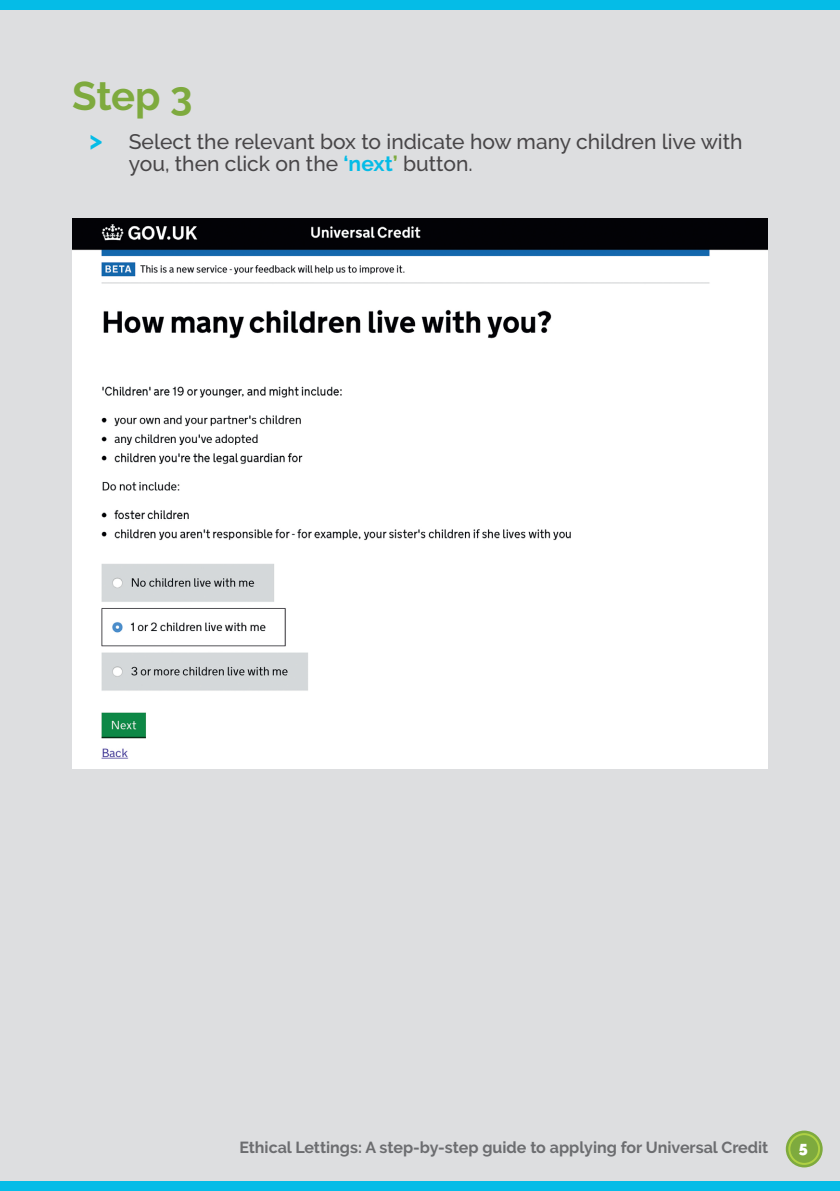
<style>
.page{position:relative;width:840px;height:1191px;background:#fff}
.page>*{position:absolute;margin:0;border:0;box-sizing:border-box;transform-origin:0 0}
.Heading_two{font:700 40px "Raleway";color:#7eaa3e}
.t1{font:500 21px/22px "Raleway";color:#484648}
.t2{font:700 16px "Raleway";color:#6c6d70}
.t3{font:900 16px "Raleway";color:#fff}
.s1{font-weight:700;font-size:26px;color:#05bce7}
.s2{font-weight:700;color:#05bce7}
.s3{font-weight:700;color:#7eaa3e}
</style>
<div class="page">
<div style="left:0;top:0;width:839px;height:1191px;background:#dddee0"></div>
<svg style="left:785px;top:1130px;width:37px;height:37px"></svg>
<div style="left:0;top:0;width:839px;height:10px;background:#05bce7"></div>
<div style="left:787px;top:1133px;width:32px;height:31px;border:2px solid #afd144;border-radius:50%"></div>
<div style="left:0;top:1181px;width:839px;height:10px;background:#05bce7"></div>
<img style="left:72px;top:218px;width:695px;height:550px">
<p class="Heading_two" style="left:72px;top:73px;width:122px">Step 3</p>
<p class="t1" style="left:129px;top:130px;width:615px;text-indent:-40px"><span class="s1">&gt;</span> Select the relevant box to indicate how many children live with you, then click on the <span class="s2">‘next</span><span class="s3">’</span> button.</p>
<p class="t2" style="left:239px;top:1138px;width:530px">Ethical Lettings: A step-by-step guide to applying for Universal Credit</p>
<p class="t3" style="left:798px;top:1138px;width:10px">5</p>
</div>
